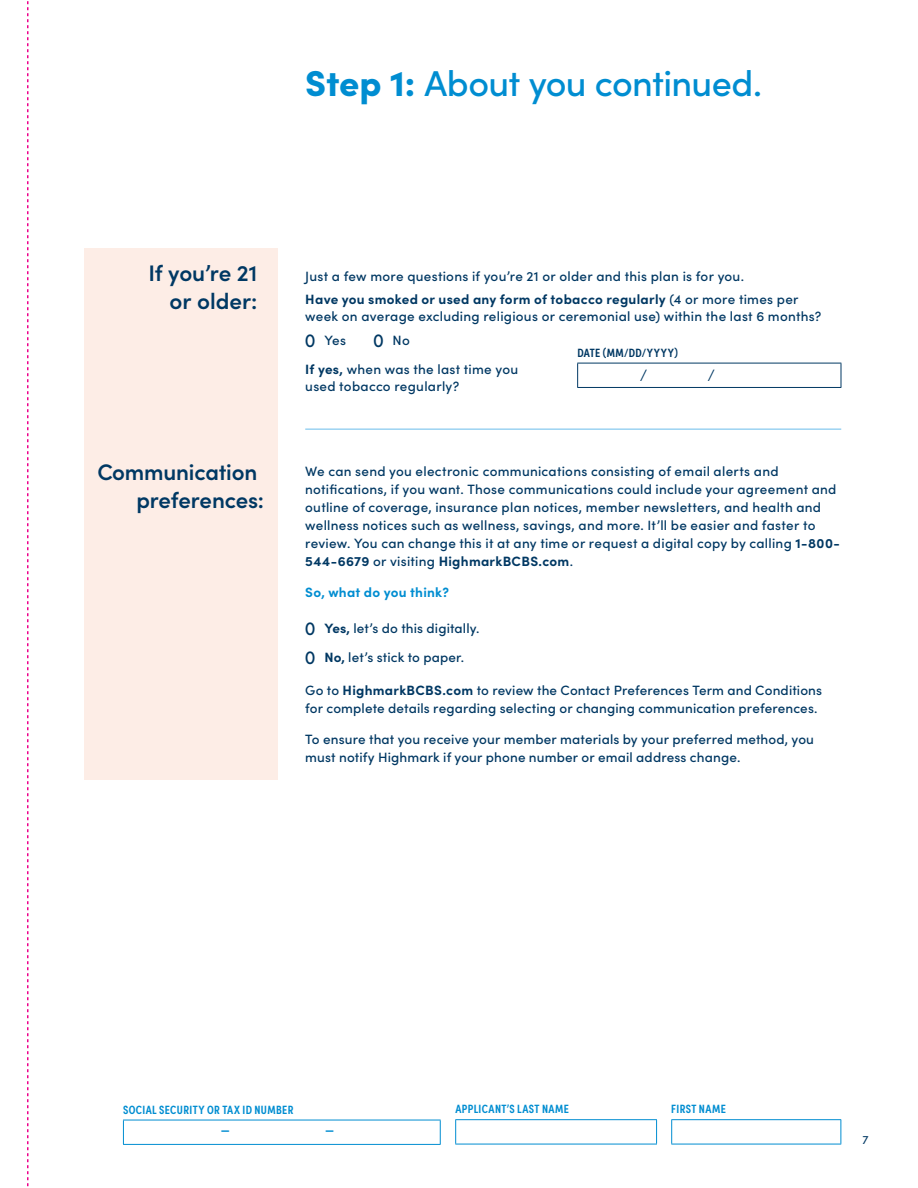
<style>
.page{position:relative;width:918px;height:1188px;background:#fff}
.page>*{position:absolute;margin:0;border:0;box-sizing:border-box;transform-origin:0 0}
.t1{font:500 36px "Sofia Pro";letter-spacing:-.02em;color:#008dd1}
.t2{font:600 22.5px/28.2px "Sofia Pro";letter-spacing:-.005em;color:#003863;text-align:right}
.t3{font:300 16.5px "Sofia Pro";color:#003863}
.t4{font:500 16.5px "Sofia Pro";color:#008dd1}
.form_item_2{font:500 13.5px/18px "Sofia Pro";letter-spacing:.015em;color:#003863}
.form_item_2-2{font:700 13.5px "Sofia Pro";letter-spacing:.02em;color:#008dd1}
.form_item{font:500 13.5px "Sofia Pro";color:#003863}
.form_item-2{font:600 12px "Sofia Pro Condensed";letter-spacing:.035em;color:#008dd1}
.form_item-3{font:600 12px "Sofia Pro Condensed";letter-spacing:.035em;color:#003863}
.t5{font:12px "Sofia Pro";color:#003863}
.s1{font-weight:900}
.s2{font-weight:700}
.s3{font-family:"Sofia Pro Condensed";font-size:18px}
</style>
<div class="page">
<div style="left:85px;top:248px;width:193px;height:532px;background:#fdede6"></div>
<hr style="left:577px;top:363px;width:264px;height:1px;background:#003863">
<svg style="left:577px;top:363px;width:1px;height:24px"></svg>
<svg style="left:841px;top:363px;width:1px;height:24px"></svg>
<hr style="left:577px;top:387px;width:264px;height:1px;background:#003863">
<hr style="left:305px;top:428px;width:536px;height:2px;background:#9bd3f2">
<hr style="left:455px;top:1119px;width:202px;height:1px;background:#008dd1">
<svg style="left:455px;top:1120px;width:1px;height:24px"></svg>
<svg style="left:656px;top:1120px;width:1px;height:24px"></svg>
<hr style="left:455px;top:1144px;width:202px;height:1px;background:#008dd1">
<hr style="left:671px;top:1119px;width:170px;height:1px;background:#008dd1">
<svg style="left:671px;top:1120px;width:1px;height:24px"></svg>
<svg style="left:841px;top:1120px;width:1px;height:24px"></svg>
<hr style="left:671px;top:1144px;width:170px;height:1px;background:#008dd1">
<hr style="left:123px;top:1120px;width:318px;height:1px;background:#008dd1">
<svg style="left:123px;top:1120px;width:1px;height:24px"></svg>
<svg style="left:440px;top:1120px;width:1px;height:24px"></svg>
<hr style="left:123px;top:1144px;width:318px;height:1px;background:#008dd1">
<svg style="left:27px;top:1px;width:1px;height:1186px"></svg>
<p class="t1" style="left:305px;top:57px;width:458px"><span class="s1">Step 1:</span> About you continued.</p>
<p class="t2" style="left:148px;top:258px;width:111px">If you’re 21 or older:</p>
<p class="form_item_2" style="left:305px;top:266px;width:440px">Just a few more questions if you’re 21 or older and this plan is for you.</p>
<p class="form_item_2" style="left:305px;top:290px;width:518px;line-height:16.8px"><span class="s2">Have you smoked or used any form of tobacco regularly</span> (4 or more times per week on average excluding religious or ceremonial use) within the last 6 months?</p>
<p class="form_item" style="left:305px;top:331px;width:42px"><span class="s3">O</span> Yes</p>
<p class="form_item" style="left:373px;top:331px;width:38px"><span class="s3">O</span> No</p>
<p class="form_item_2" style="left:305px;top:360px;width:215px;line-height:16.8px"><span class="s2">If yes,</span> when was the last time you used tobacco regularly?</p>
<p class="form_item-3" style="left:577px;top:343px;width:102px">DATE (MM/DD/YYYY)</p>
<p class="t3" style="left:640px;top:364px;width:9px">/</p>
<p class="t3" style="left:708px;top:364px;width:9px">/</p>
<p class="t2" style="left:98px;top:456px;width:161px">Communication</p>
<p class="t2" style="left:136px;top:484px;width:129px">preferences:</p>
<p class="form_item_2" style="left:305px;top:462px;width:536px">We can send you electronic communications consisting of email alerts and notifications, if you want. Those communications could include your agreement and outline of coverage, insurance plan notices, member newsletters, and health and wellness notices such as wellness, savings, and more. It’ll be easier and faster to review. You can change this it at any time or request a digital copy by calling <span class="s2">1-800- 544-6679</span> or visiting <span class="s2">HighmarkBCBS.com</span>.</p>
<p class="form_item_2-2" style="left:305px;top:582px;width:145px">So, what do you think?</p>
<p class="form_item_2" style="left:305px;top:618px;width:176px"><span class="s3">O</span> <span class="s2">Yes,</span> let’s do this digitally.</p>
<p class="form_item_2" style="left:305px;top:647px;width:160px"><span class="s3">O</span> <span class="s2">No,</span> let’s stick to paper.</p>
<p class="form_item_2" style="left:305px;top:680px;width:518px">Go to <span class="s2">HighmarkBCBS.com</span> to review the Contact Preferences Term and Conditions for complete details regarding selecting or changing communication preferences.</p>
<p class="form_item_2" style="left:305px;top:730px;width:510px">To ensure that you receive your member materials by your preferred method, you must notify Highmark if your phone number or email address change.</p>
<p class="form_item-2" style="left:123px;top:1100px;width:172px">SOCIAL SECURITY OR TAX ID NUMBER</p>
<p class="form_item-2" style="left:455px;top:1100px;width:115px">APPLICANT’S LAST NAME</p>
<p class="form_item-2" style="left:671px;top:1100px;width:56px">FIRST NAME</p>
<p class="t4" style="left:220px;top:1117px;width:11px">–</p>
<p class="t4" style="left:325px;top:1117px;width:11px">–</p>
<p class="t5" style="left:862px;top:1131px;width:8px">7</p>
</div>
